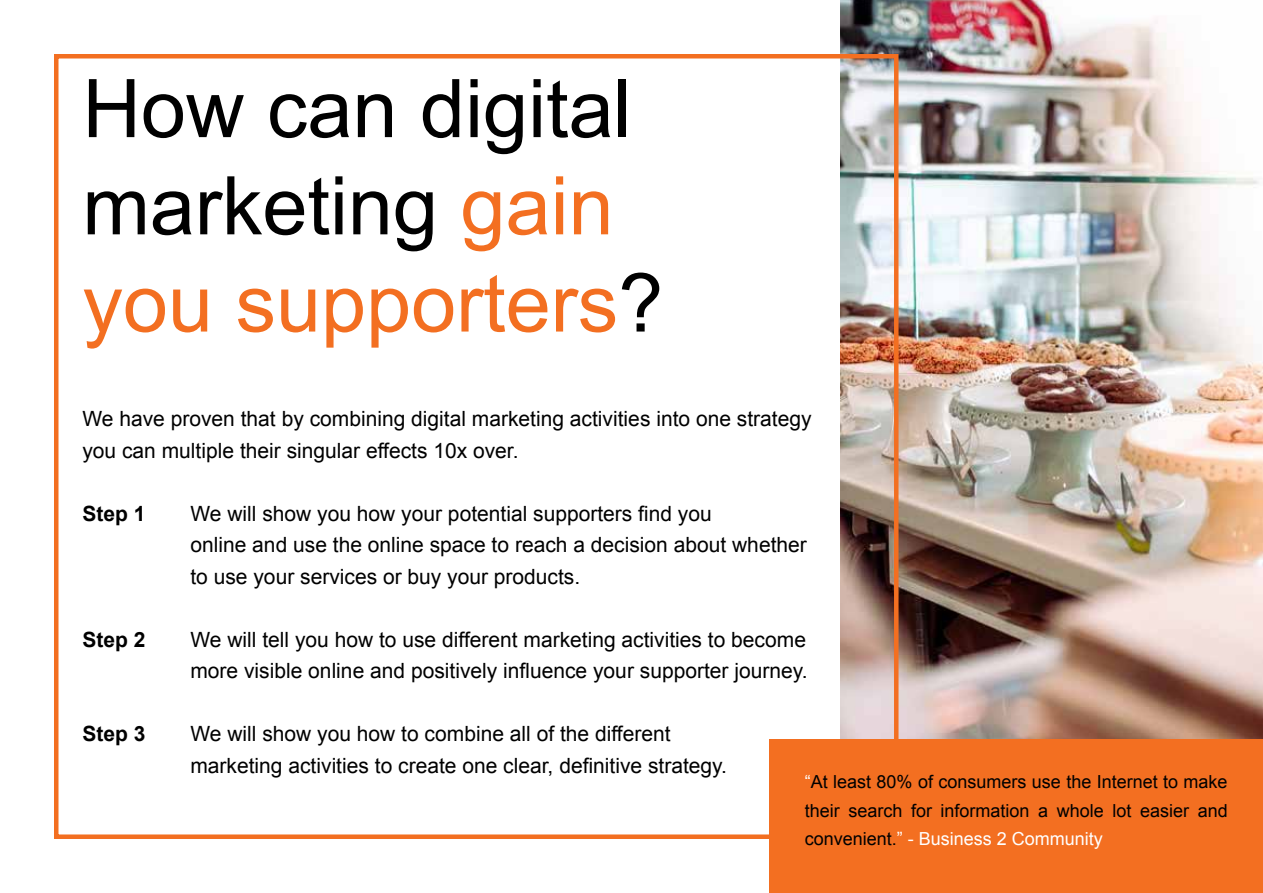
<style>
.page{position:relative;width:1263px;height:893px;background:#fff}
.page>*{position:absolute;margin:0;border:0;box-sizing:border-box;transform-origin:0 0}
.t1{font:81px/97.2px "Arial";color:#000}
.t2{font:21px/31.5px "Arial";color:#000}
.t3{font:700 21px "Arial";color:#000}
.t4{font:18px/28.5px "Arial";color:#000;text-align:justify}
.s1{color:#f36f21}
.s2{color:#fff}
</style>
<div class="page">
<img style="left:840px;top:0;width:423px;height:740px">
<div style="left:54px;top:54px;width:844px;height:785px;border:4px solid #f36f21"></div>
<div style="left:769px;top:740px;width:494px;height:153px;background:#f36f21"></div>
<h1 class="t1" style="left:82px;top:61px;width:582px">How can digital marketing <span class="s1">gain you supporters</span>?</h1>
<p class="t2" style="left:82px;top:403px;width:731px">We have proven that by combining digital marketing activities into one strategy you can multiple their singular effects 10x over.</p>
<p class="t3" style="left:82px;top:499px;width:65px">Step 1</p>
<p class="t2" style="left:190px;top:498px;width:618px">We will show you how your potential supporters find you<br>online and use the online space to reach a decision about whether to use your services or buy your products.</p>
<p class="t3" style="left:82px;top:625px;width:65px">Step 2</p>
<p class="t2" style="left:190px;top:624px;width:619px">We will tell you how to use different marketing activities to become more visible online and positively influence your supporter journey.</p>
<p class="t3" style="left:82px;top:720px;width:65px">Step 3</p>
<p class="t2" style="left:190px;top:718px;width:538px">We will show you how to combine all of the different marketing activities to create one clear, definitive strategy.</p>
<p class="t4" style="left:805px;top:768px;width:424px"><span class="s2">“</span>At least 80% of consumers use the Internet to make their search for information a whole lot easier and convenient.<span class="s2">” - Business 2 Community</span></p>
</div>
